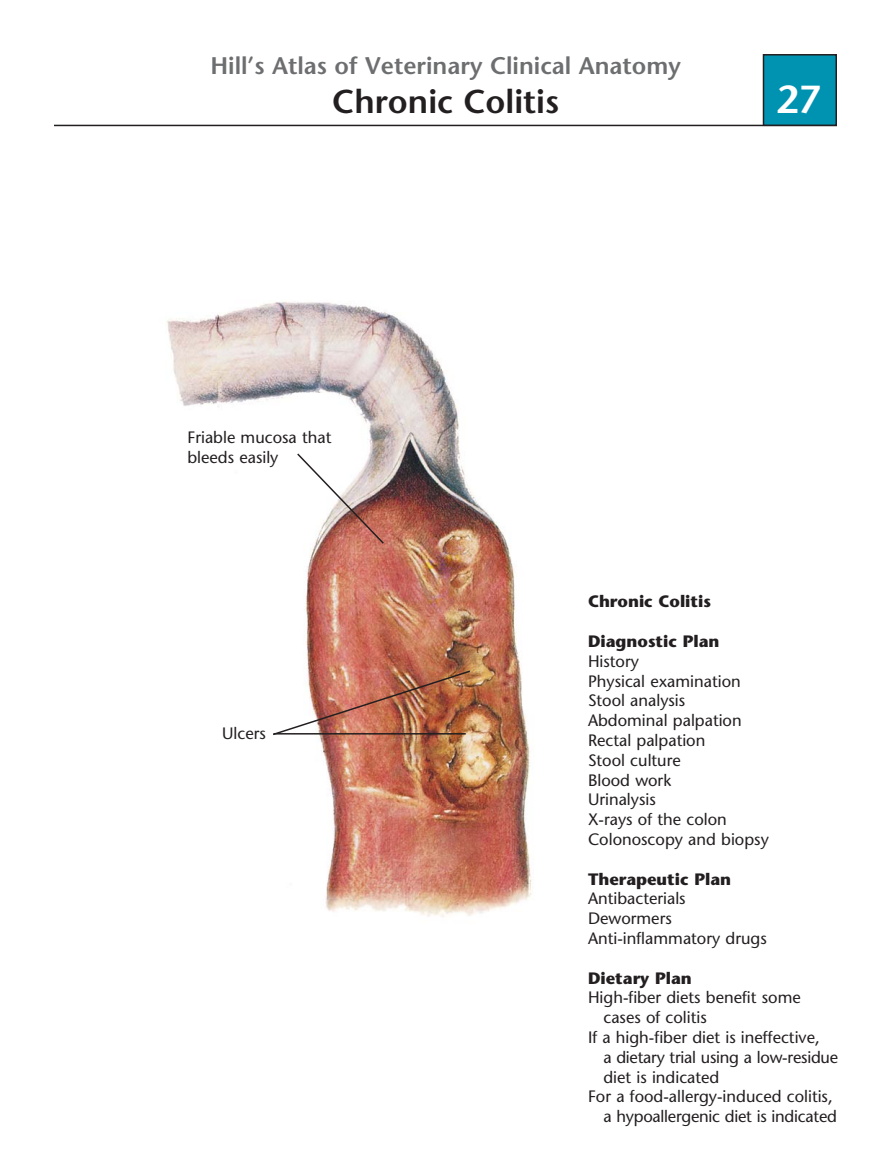
<style>
.page{position:relative;width:891px;height:1175px;background:#fff}
.page>*{position:absolute;margin:0;border:0;box-sizing:border-box;transform-origin:0 0}
.t1{font:600 39px "Stone Sans";color:#fff}
.t2{font:600 33px "Stone Sans";color:#231f20}
.t3{font:600 24px "Stone Sans";color:#6d6e70}
.t4{font:16.5px/19.8px "Stone Sans";color:#231f20}
.t5{font:700 16.5px "Stone Sans";color:#231f20}
</style>
<div class="page">
<hr style="left:54px;top:125px;width:783px;height:1px;background:#231f20">
<div style="left:764px;top:55px;width:72px;height:70px;background:#0093b1"></div>
<div style="left:763px;top:54px;width:74px;height:72px;border:2px solid #231f20"></div>
<img style="left:166px;top:301px;width:366px;height:616px">
<svg style="left:296px;top:452px;width:90px;height:93px"></svg>
<img style="left:271px;top:669px;width:201px;height:67px">
<h3 class="t3" style="left:211px;top:56px;width:472px">Hill’s Atlas of Veterinary Clinical Anatomy</h3>
<h2 class="t2" style="left:332px;top:89px;width:228px">Chronic Colitis</h2>
<h1 class="t1" style="left:776px;top:84px;width:46px">27</h1>
<p class="t4" style="left:187px;top:429px;width:145px">Friable mucosa that bleeds easily</p>
<p class="t4" style="left:222px;top:724px;width:45px">Ulcers</p>
<p class="t5" style="left:588px;top:595px;width:125px">Chronic Colitis</p>
<p class="t5" style="left:588px;top:635px;width:133px">Diagnostic Plan</p>
<p class="t4" style="left:588px;top:653px;width:182px">History<br>Physical examination<br>Stool analysis<br>Abdominal palpation<br>Rectal palpation<br>Stool culture<br>Blood work<br>Urinalysis<br>X-rays of the colon<br>Colonoscopy and biopsy</p>
<p class="t5" style="left:588px;top:872px;width:145px">Therapeutic Plan</p>
<p class="t4" style="left:588px;top:890px;width:180px">Antibacterials<br>Dewormers<br>Anti-inflammatory drugs</p>
<p class="t5" style="left:588px;top:971px;width:105px">Dietary Plan</p>
<p class="t4" style="left:588px;top:989px;width:214px">High-fiber diets benefit some</p>
<p class="t4" style="left:603px;top:1009px;width:105px">cases of colitis</p>
<p class="t4" style="left:588px;top:1029px;width:233px">If a high-fiber diet is ineffective,</p>
<p class="t4" style="left:603px;top:1049px;width:236px">a dietary trial using a low-residue</p>
<p class="t4" style="left:603px;top:1068px;width:117px">diet is indicated</p>
<p class="t4" style="left:588px;top:1088px;width:246px">For a food-allergy-induced colitis,</p>
<p class="t4" style="left:603px;top:1108px;width:235px">a hypoallergenic diet is indicated</p>
</div>
